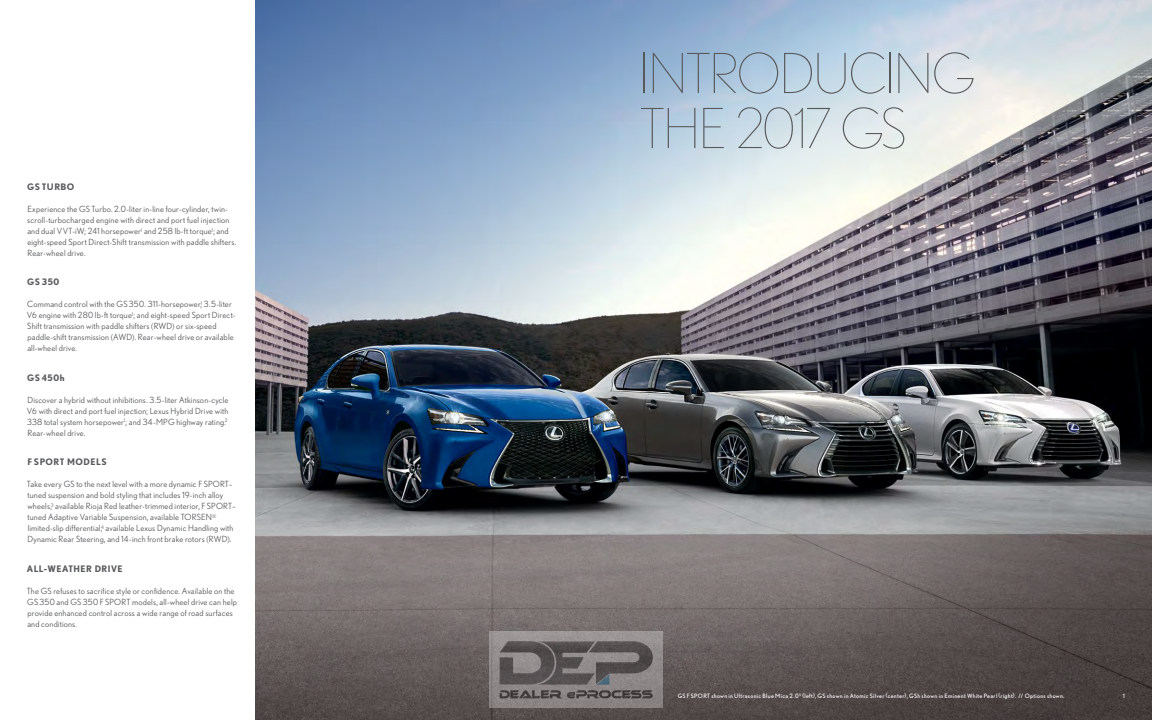
<style>
.page{position:relative;width:1152px;height:720px;background:#fff}
.page>*{position:absolute;margin:0;border:0;box-sizing:border-box;transform-origin:0 0}
.t1{font:200 55px/55px "Nobel";letter-spacing:-.03em;color:#58595b}
._1c__Caption_Headlin{font:700 9px "Nobel";letter-spacing:.045em;color:#58595b}
._1d__Body_copy{font:8.5px/11px "Nobel";letter-spacing:.02em;color:#58595b}
._1e__Cutline{font:6px "Nobel";letter-spacing:.055em;color:#fff}
.s1{font-size:8px}
</style>
<div class="page">
<img style="left:256px;top:0;width:896px;height:720px">
<img style="left:490px;top:631px;width:172px;height:77px">
<p class="_1c__Caption_Headlin" style="left:27px;top:182px;width:49px">GS TURBO</p>
<p class="_1d__Body_copy" style="left:27px;top:204px;width:211px">Experience the GS Turbo. 2.0-liter in-line four-cylinder, twin&shy;scroll-turbocharged engine with direct and port fuel injection and dual VVT-iW; 241 horsepower<sup>1</sup> and 258 lb-ft torque<sup>1</sup>; and eight-speed Sport Direct-Shift transmission with paddle shifters.<br>Rear-wheel drive.</p>
<p class="_1c__Caption_Headlin" style="left:27px;top:277px;width:34px">GS 350</p>
<p class="_1d__Body_copy" style="left:27px;top:299px;width:210px">Command control with the GS 350. 311-horsepower,<sup>1</sup> 3.5-liter V6 engine with 280 lb-ft torque<sup>1</sup>; and eight-speed Sport Direct-Shift transmission with paddle shifters <span class="s1">(</span>RWD<span class="s1">)</span> or six-speed paddle-shift transmission <span class="s1">(</span>AWD<span class="s1">)</span>. Rear-wheel drive or available all-wheel drive.</p>
<p class="_1c__Caption_Headlin" style="left:27px;top:372px;width:39px">GS 450h</p>
<p class="_1d__Body_copy" style="left:27px;top:394px;width:203px">Discover a hybrid without inhibitions. 3.5-liter Atkinson-cycle V6 with direct and port fuel injection; Lexus Hybrid Drive with 338 total system horsepower<sup>1</sup>; and 34-MPG highway rating.<sup>2<br></sup>Rear-wheel drive.</p>
<p class="_1c__Caption_Headlin" style="left:28px;top:457px;width:81px">F SPORT MODELS</p>
<p class="_1d__Body_copy" style="left:27px;top:479px;width:210px">Take every GS to the next level with a more dynamic F SPORT– tuned suspension and bold styling that includes 19-inch alloy wheels,<sup>3</sup> available Rioja Red leather-trimmed interior, F SPORT– tuned Adaptive Variable Suspension, available TORSEN<sup>® </sup>limited-slip differential,<sup>4</sup> available Lexus Dynamic Handling with Dynamic Rear Steering, and 14-inch front brake rotors <span class="s1">(</span>RWD<span class="s1">)</span>.</p>
<p class="_1c__Caption_Headlin" style="left:27px;top:563px;width:97px">ALL-WEATHER DRIVE</p>
<p class="_1d__Body_copy" style="left:27px;top:585px;width:212px">The GS refuses to sacrifice style or confidence. Available on the GS 350 and GS 350 F SPORT models, all-wheel drive can help provide enhanced control across a wide range of road surfaces and conditions.</p>
<p class="t1" style="left:639px;top:46px;width:338px">INTRODUCING<br>THE 2017 GS</p>
<p class="_1e__Cutline" style="left:678px;top:692px;width:388px">GS F SPORT shown in Ultrasonic Blue Mica 2.0<sup>5</sup> (left), GS shown in Atomic Silver (center), GSh shown in Eminent White Pearl (right). // Options shown.</p>
<p class="_1e__Cutline" style="left:1123px;top:692px;width:4px">1</p>
</div>
